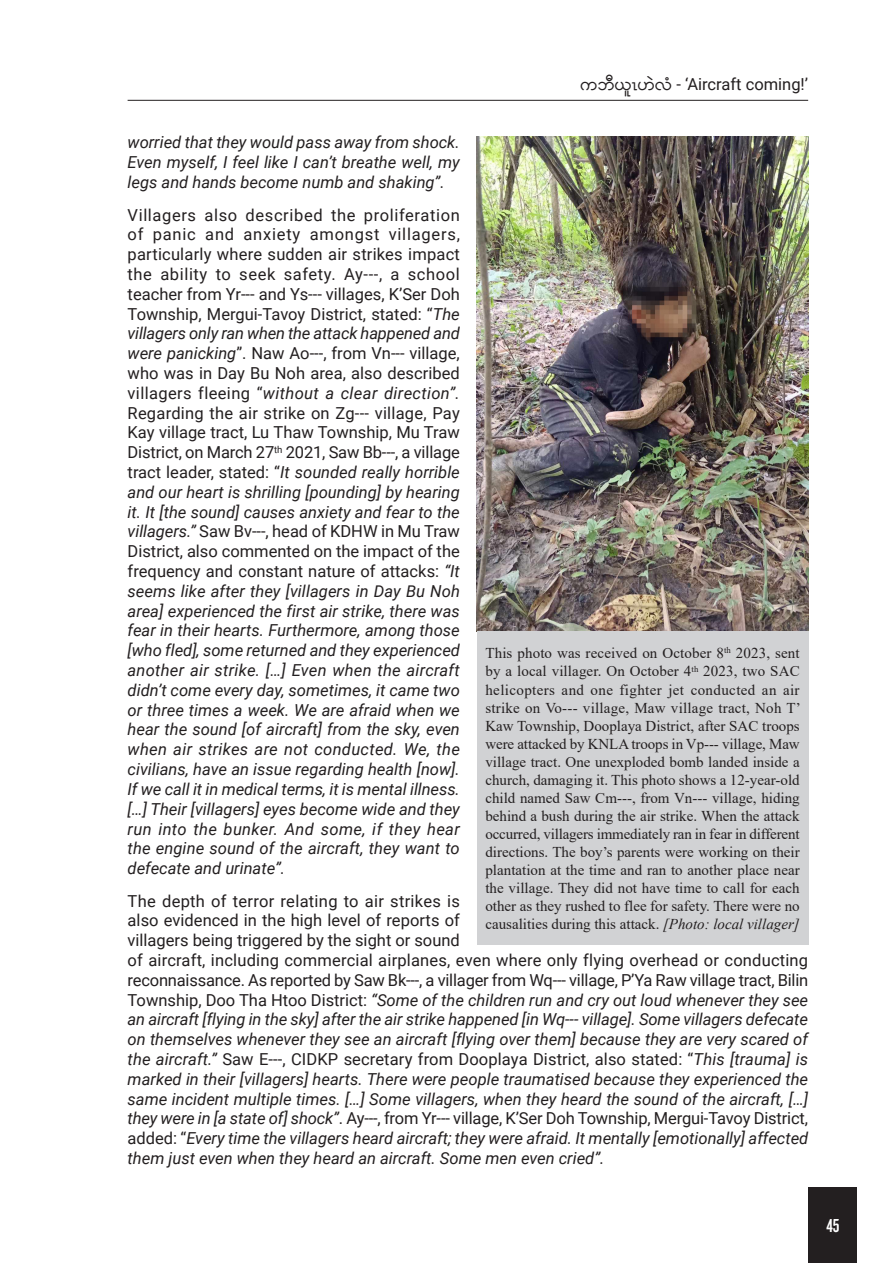
<style>
.page{position:relative;width:889px;height:1263px;background:#fff}
.page>*{position:absolute;margin:0;border:0;box-sizing:border-box;transform-origin:0 0}
.t1{font:19.5px "Knockout HTF48 Featherweight";color:#fff}
.Paragraph{font:italic 16.5px/19.8px "Roboto";color:#231f20;text-align:justify}
.t2{font:16.5px "Roboto";color:#231f20}
.Paragraph-2{font:15px/18px "Times New Roman";color:#231f20;text-align:justify}
.s1{font-family:"Pyidaungsu"}
.s2{font-style:normal}
.s3{font-style:italic}
</style>
<div class="page">
<img style="left:477px;top:136px;width:331px;height:495px">
<div style="left:477px;top:631px;width:331px;height:314px;background:#d1d2d4"></div>
<div style="left:809px;top:1187px;width:48px;height:76px;background:#231f20"></div>
<hr style="left:128px;top:100px;width:680px;height:1px;background:#231f20">
<p class="t2" style="left:580px;top:73px;width:229px"><span class="s1">ကဘီယူၤဟဲလံ</span> - ‘Aircraft coming!’</p>
<p class="Paragraph" style="left:128px;top:132px;width:334px">worried that they would pass away from shock.<br>Even myself, I feel like I can’t breathe well, my legs and hands become numb and shaking”.</p>
<p class="Paragraph" style="left:128px;top:204px;width:334px"><span class="s2">Villagers also described the proliferation of panic and anxiety amongst villagers, particularly where sudden air strikes impact the ability to seek safety. Ay---, a school teacher from Yr--- and Ys--- villages, K’Ser Doh Township, Mergui-Tavoy District, stated: “</span>The villagers only ran when the attack happened and were panicking<span class="s2">”. Naw Ao---, from Vn--- village, who was in Day Bu Noh area, also described villagers fleeing “</span>without a clear direction”.<br><span class="s2">Regarding the air strike on Zg--- village, Pay Kay village tract, Lu Thaw Township, Mu Traw District, on March 27</span><sup>th</sup> <span class="s2">2021, Saw Bb---, a village tract leader, stated: “</span>It sounded really horrible and our heart is shrilling [pounding] by hearing it. It [the sound] causes anxiety and fear to the villagers.” <span class="s2">Saw Bv---, head of KDHW in Mu Traw District, also commented on the impact of the frequency and constant nature of attacks:</span> “It seems like after they [villagers in Day Bu Noh area] experienced the first air strike, there was fear in their hearts. Furthermore, among those [who fled], some returned and they experienced another air strike. […] Even when the aircraft didn’t come every day, sometimes, it came two or three times a week. We are afraid when we hear the sound [of aircraft] from the sky, even when air strikes are not conducted. We, the civilians, have an issue regarding health [now].<br>If we call it in medical terms, it is mental illness. […] Their [villagers] eyes become wide and they run into the bunker. And some, if they hear the engine sound of the aircraft, they want to defecate and urinate”.</p>
<p class="Paragraph" style="left:128px;top:890px;width:682px;text-align:left"><span class="s2">The depth of terror relating to air strikes is<br>also evidenced in the high level of reports of<br>villagers being triggered by the sight or sound<br>of aircraft, including commercial airplanes, even where only flying overhead or conducting reconnaissance. As reported by Saw Bk---, a villager from Wq--- village, P’Ya Raw village tract, Bilin Township, Doo Tha Htoo District:</span> “Some of the children run and cry out loud whenever they see an aircraft [flying in the sky] after the air strike happened [in Wq--- village]. Some villagers defecate on themselves whenever they see an aircraft [flying over them] because they are very scared of the aircraft.” <span class="s2">Saw E---, CIDKP secretary from Dooplaya District, also stated: “</span>This [trauma] is marked in their [villagers] hearts. There were people traumatised because they experienced the same incident multiple times. […] Some villagers, when they heard the sound of the aircraft, […] they were in [a state of] shock”<span class="s2">. Ay---, from Yr--- village, K’Ser Doh Township, Mergui-Tavoy District, added: “</span>Every time the villagers heard aircraft; they were afraid. It mentally [emotionally] affected them just even when they heard an aircraft. Some men even cried”.</p>
<p class="Paragraph-2" style="left:485px;top:644px;width:317px">This photo was received on October 8<sup>th</sup> 2023, sent by a local villager. On October 4<sup>th</sup> 2023, two SAC helicopters and one fighter jet conducted an air strike on Vo--- village, Maw village tract, Noh T’ Kaw Township, Dooplaya District, after SAC troops were attacked by KNLA troops in Vp--- village, Maw village tract. One unexploded bomb landed inside a church, damaging it. This photo shows a 12-year-old child named Saw Cm---, from Vn--- village, hiding behind a bush during the air strike. When the attack occurred, villagers immediately ran in fear in different directions. The boy’s parents were working on their plantation at the time and ran to another place near the village. They did not have time to call for each other as they rushed to flee for safety. There were no causalities during this attack. <span class="s3">[Photo: local villager]</span></p>
<p class="t1" style="left:826px;top:1215px;width:15px">45</p>
</div>
